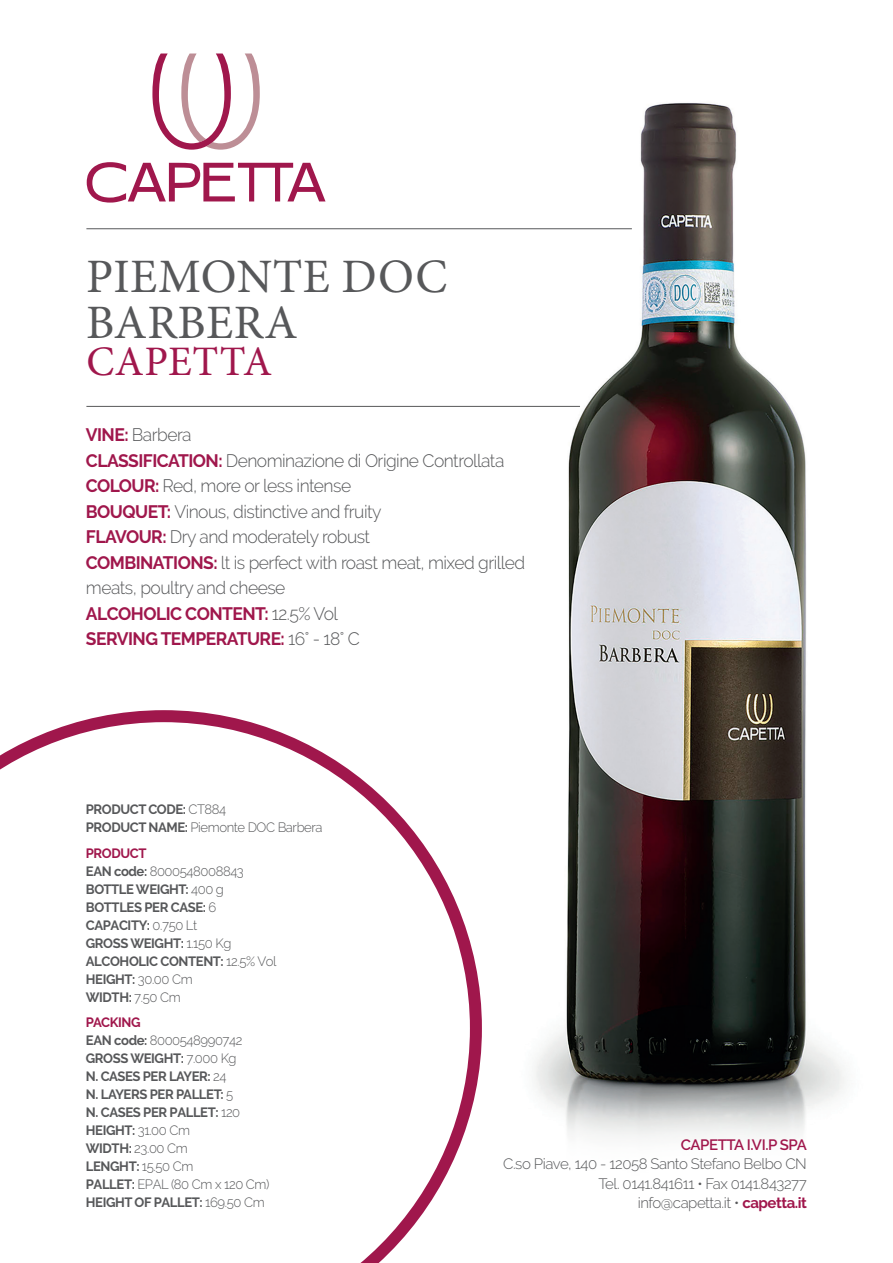
<style>
.page{position:relative;width:893px;height:1263px;background:#fff}
.page>*{position:absolute;margin:0;border:0;box-sizing:border-box;transform-origin:0 0}
.t1{font:48px "Minion Pro";letter-spacing:.01em;color:#57585a}
.t2{font:42px "Minion Pro";letter-spacing:.01em;color:#a0174c}
.t3{font:300 18px/25.5px "Raleway";letter-spacing:-.03em;color:#57585a}
.t4{font:300 15px "Raleway";letter-spacing:-.03em;color:#57585a}
.t5{font:600 15px "Raleway";letter-spacing:-.03em;color:#a0174c}
.t6{font:700 13.5px/18px "Raleway";letter-spacing:-.03em;color:#57585a}
.s1{font-weight:700;color:#a0174c}
.s2{font-weight:300}
.s3{color:#a0174c}
</style>
<div class="page">
<img style="left:455px;top:103px;width:389px;height:974px">
<img style="left:535px;top:1077px;width:310px;height:61px">
<svg style="left:87px;top:162px;width:238px;height:41px"></svg>
<svg style="left:152px;top:54px;width:108px;height:96px"></svg>
<hr style="left:86px;top:406px;width:494px;height:1px;background:#57585a">
<hr style="left:86px;top:228px;width:546px;height:1px;background:#57585a">
<svg style="left:0;top:710px;width:482px;height:553px"></svg>
<p class="t1" style="left:86px;top:245px;width:363px">PIEMONTE DOC</p>
<p class="t1" style="left:86px;top:290px;width:213px">BARBERA</p>
<p class="t2" style="left:87px;top:333px;width:187px">CAPETTA</p>
<p class="t3" style="left:86px;top:422px;width:441px"><span class="s1">VINE:</span> Barbera<br><span class="s1">CLASSIFICATION:</span> Denominazione di Origine Controllata <span class="s1">COLOUR:</span> Red, more or less intense<br><span class="s1">BOUQUET:</span> Vinous, distinctive and fruity<br><span class="s1">FLAVOUR:</span> Dry and moderately robust<br><span class="s1">COMBINATIONS:</span> lt is perfect with roast meat, mixed grilled meats, poultry and cheese<br><span class="s1">ALCOHOLIC CONTENT:</span> 12.5% Vol<br><span class="s1">SERVING TEMPERATURE:</span> 16° - 18° C</p>
<p class="t6" style="left:86px;top:801px;width:238px">PRODUCT CODE: <span class="s2">CT884<br></span>PRODUCT NAME: <span class="s2">Piemonte DOC Barbera</span></p>
<p class="t6" style="left:86px;top:844px;width:192px"><span class="s3">PRODUCT<br></span>EAN code: <span class="s2">8000548008843<br></span>BOTTLE WEIGHT: <span class="s2">400 g<br></span>BOTTLES PER CASE: <span class="s2">6<br></span>CAPACITY: <span class="s2">0.750 Lt<br></span>GROSS WEIGHT: <span class="s2">1.150 Kg<br></span>ALCOHOLIC CONTENT: <span class="s2">12.5% Vol<br></span>HEIGHT: <span class="s2">30.00 Cm<br></span>WIDTH: <span class="s2">7.50 Cm</span></p>
<p class="t6" style="left:86px;top:1014px;width:185px"><span class="s3">PACKING<br></span>EAN code: <span class="s2">8000548990742<br></span>GROSS WEIGHT: <span class="s2">7.000 Kg<br></span>N. CASES PER LAYER: <span class="s2">24<br></span>N. LAYERS PER PALLET: <span class="s2">5<br></span>N. CASES PER PALLET: <span class="s2">120<br></span>HEIGHT: <span class="s2">31.00 Cm<br></span>WIDTH: <span class="s2">23.00 Cm<br></span>LENGHT: <span class="s2">15.50 Cm<br></span>PALLET: <span class="s2">EPAL (80 Cm x 120 Cm)<br></span>HEIGHT OF PALLET: <span class="s2">169.50 Cm</span></p>
<p class="t5" style="left:681px;top:1136px;width:127px">CAPETTA I.VI.P SPA</p>
<p class="t4" style="left:503px;top:1155px;width:305px">C.so Piave, 140 - 12058 Santo Stefano Belbo CN</p>
<p class="t4" style="left:598px;top:1175px;width:210px">Tel. 0141.841611 • Fax 0141.843277</p>
<p class="t4" style="left:638px;top:1194px;width:171px">info@capetta.it • <span class="s1">capetta.it</span></p>
</div>
